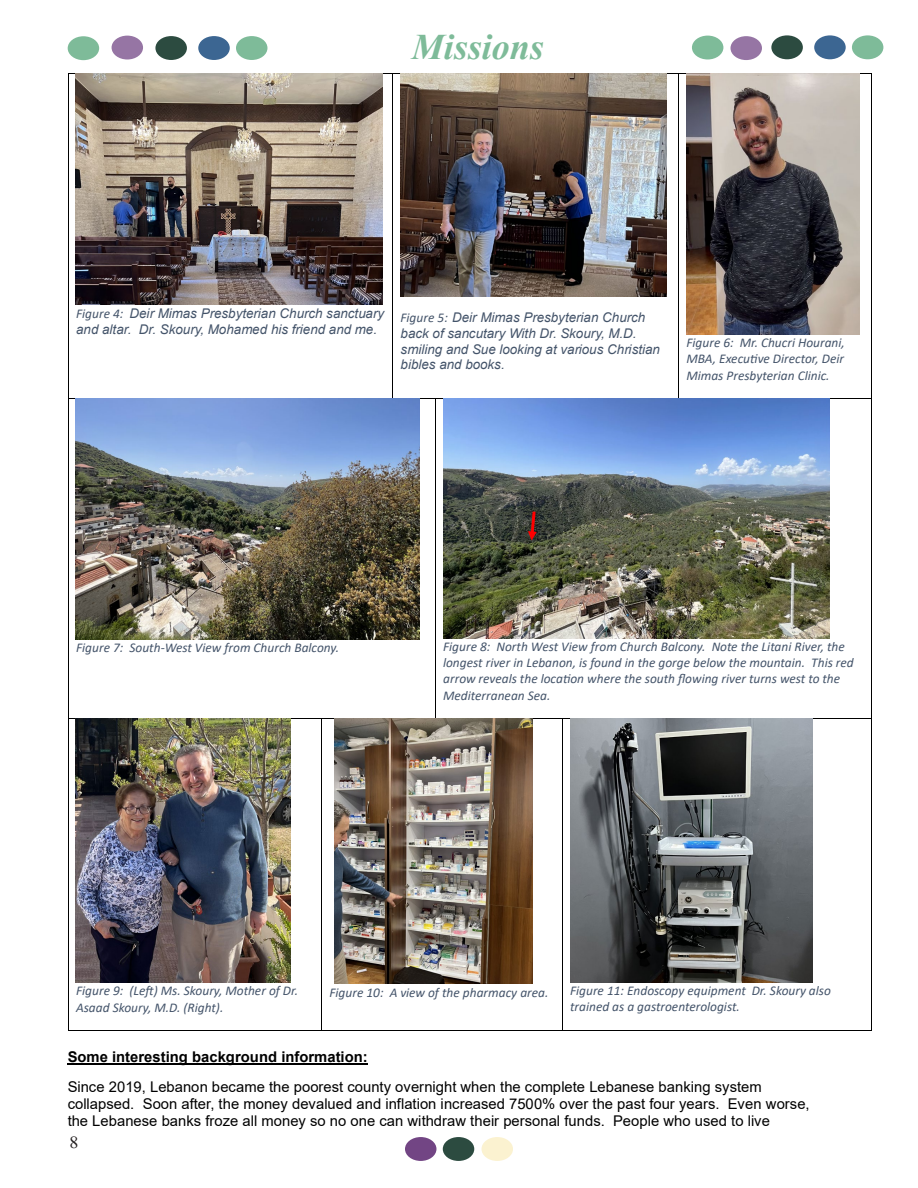
<style>
.page{position:relative;width:918px;height:1188px;background:#fff}
.page>*{position:absolute;margin:0;border:0;box-sizing:border-box;transform-origin:0 0}
.Mosaix_Article{font:italic 700 36px "Times New Roman";color:#7ebb99}
.Mosaix_Article-2{font:16.95px "Times New Roman";color:#231f20;scale:1.06 1}
.t1{font:14.85px/30.3px "Arial";color:#000}
.t2{font:italic 13.35px/16.4px "Calibri";color:#44546a}
.t3{font:italic 13.35px/15.6px "Arial";letter-spacing:.005em;color:#44546a}
.s1{font-family:"Calibri"}
.s2{font-weight:700}
</style>
<div class="page">
<hr style="left:68px;top:73px;width:324px;height:1px;background:#000">
<hr style="left:393px;top:73px;width:285px;height:1px;background:#000">
<hr style="left:679px;top:73px;width:193px;height:1px;background:#000">
<hr style="left:68px;top:74px;width:1px;height:324px;background:#000">
<hr style="left:392px;top:74px;width:1px;height:324px;background:#000">
<hr style="left:678px;top:74px;width:1px;height:324px;background:#000">
<hr style="left:872px;top:74px;width:1px;height:324px;background:#000">
<hr style="left:68px;top:398px;width:324px;height:1px;background:#000">
<hr style="left:393px;top:398px;width:42px;height:1px;background:#000">
<hr style="left:436px;top:398px;width:242px;height:1px;background:#000">
<hr style="left:679px;top:398px;width:193px;height:1px;background:#000">
<hr style="left:68px;top:399px;width:1px;height:319px;background:#000">
<hr style="left:435px;top:399px;width:1px;height:319px;background:#000">
<hr style="left:872px;top:399px;width:1px;height:319px;background:#000">
<hr style="left:68px;top:718px;width:253px;height:1px;background:#000">
<hr style="left:322px;top:718px;width:113px;height:1px;background:#000">
<hr style="left:436px;top:718px;width:126px;height:1px;background:#000">
<hr style="left:563px;top:718px;width:309px;height:1px;background:#000">
<hr style="left:68px;top:719px;width:1px;height:311px;background:#000">
<hr style="left:68px;top:1030px;width:253px;height:1px;background:#000">
<hr style="left:321px;top:719px;width:1px;height:311px;background:#000">
<hr style="left:322px;top:1030px;width:240px;height:1px;background:#000">
<hr style="left:562px;top:719px;width:1px;height:311px;background:#000">
<hr style="left:563px;top:1030px;width:309px;height:1px;background:#000">
<hr style="left:872px;top:719px;width:1px;height:311px;background:#000">
<hr style="left:68px;top:1063px;width:300px;height:2px;background:#000">
<img style="left:76px;top:74px;width:307px;height:231px">
<img style="left:401px;top:74px;width:265px;height:222px">
<img style="left:686px;top:74px;width:173px;height:260px">
<img style="left:76px;top:399px;width:344px;height:240px">
<img style="left:443px;top:399px;width:386px;height:239px">
<img style="left:76px;top:719px;width:215px;height:264px">
<img style="left:334px;top:719px;width:198px;height:265px">
<img style="left:570px;top:719px;width:242px;height:263px">
<svg style="left:528px;top:508px;width:9px;height:32px"></svg>
<div style="left:155px;top:36px;width:32px;height:24px;background:#2c4b40;border-radius:50%"></div>
<div style="left:236px;top:36px;width:31px;height:24px;background:#7ebb99;border-radius:50%"></div>
<div style="left:198px;top:36px;width:32px;height:24px;background:#3c6692;border-radius:50%"></div>
<div style="left:68px;top:36px;width:31px;height:24px;background:#7ebb99;border-radius:50%"></div>
<div style="left:112px;top:36px;width:31px;height:24px;background:#9675a4;border-radius:50%"></div>
<div style="left:771px;top:35px;width:32px;height:24px;background:#2c4b40;border-radius:50%"></div>
<div style="left:852px;top:35px;width:31px;height:24px;background:#7ebb99;border-radius:50%"></div>
<div style="left:814px;top:35px;width:32px;height:24px;background:#3c6692;border-radius:50%"></div>
<div style="left:692px;top:36px;width:31px;height:23px;background:#7ebb99;border-radius:50%"></div>
<div style="left:731px;top:36px;width:31px;height:24px;background:#9675a4;border-radius:50%"></div>
<div style="left:405px;top:1137px;width:31px;height:24px;background:#724584;border-radius:50%"></div>
<div style="left:482px;top:1137px;width:31px;height:24px;background:#fbf2d0;border-radius:50%"></div>
<div style="left:443px;top:1137px;width:31px;height:24px;background:#2c4b40;border-radius:50%"></div>
<p class="Mosaix_Article" style="left:412px;top:22px;width:134px">Missions</p>
<p class="t3" style="left:76px;top:305px;width:310px;line-height:16.2px"><span class="s1">Figure 4:</span> Deir Mimas Presbyterian Church sanctuary and altar. Dr. Skoury, Mohamed his friend and me.</p>
<p class="t3" style="left:401px;top:310px;width:261px"><span class="s1">Figure 5:</span> Deir Mimas Presbyterian Church back of sancutary With Dr. Skoury, M.D. smiling and Sue looking at various Christian bibles and books.</p>
<p class="t2" style="left:686px;top:334px;width:160px;text-align:justify">Figure 6: Mr. Chucri Hourani, MBA, Executive Director, Deir Mimas Presbyterian Clinic.</p>
<p class="t2" style="left:76px;top:639px;width:265px">Figure 7: South-West View from Church Balcony.</p>
<p class="t2" style="left:443px;top:638px;width:412px">Figure 8: North West View from Church Balcony. Note the Litani River, the longest river in Lebanon, is found in the gorge below the mountain. This red arrow reveals the location where the south flowing river turns west to the Mediterranean Sea.</p>
<p class="t2" style="left:76px;top:982px;width:224px">Figure 9: (Left) Ms. Skoury, Mother of Dr.<br>Asaad Skoury, M.D. (Right).</p>
<p class="t2" style="left:329px;top:984px;width:221px">Figure 10: A view of the pharmacy area.</p>
<p class="t2" style="left:570px;top:982px;width:262px">Figure 11: Endoscopy equipment Dr. Skoury also trained as a gastroenterologist.</p>
<p class="t1" style="left:68px;top:1041px;width:696px"><span class="s2">Some interesting background information:<br></span>Since 2019, Lebanon became the poorest county overnight when the complete Lebanese banking system</p>
<p class="t1" style="left:68px;top:1095px;width:743px;line-height:17.1px">collapsed. Soon after, the money devalued and inflation increased 7500% over the past four years. Even worse, the Lebanese banks froze all money so no one can withdraw their personal funds. People who used to live</p>
<p class="Mosaix_Article-2" style="left:69px;top:1131px;width:10px">8</p>
</div>
